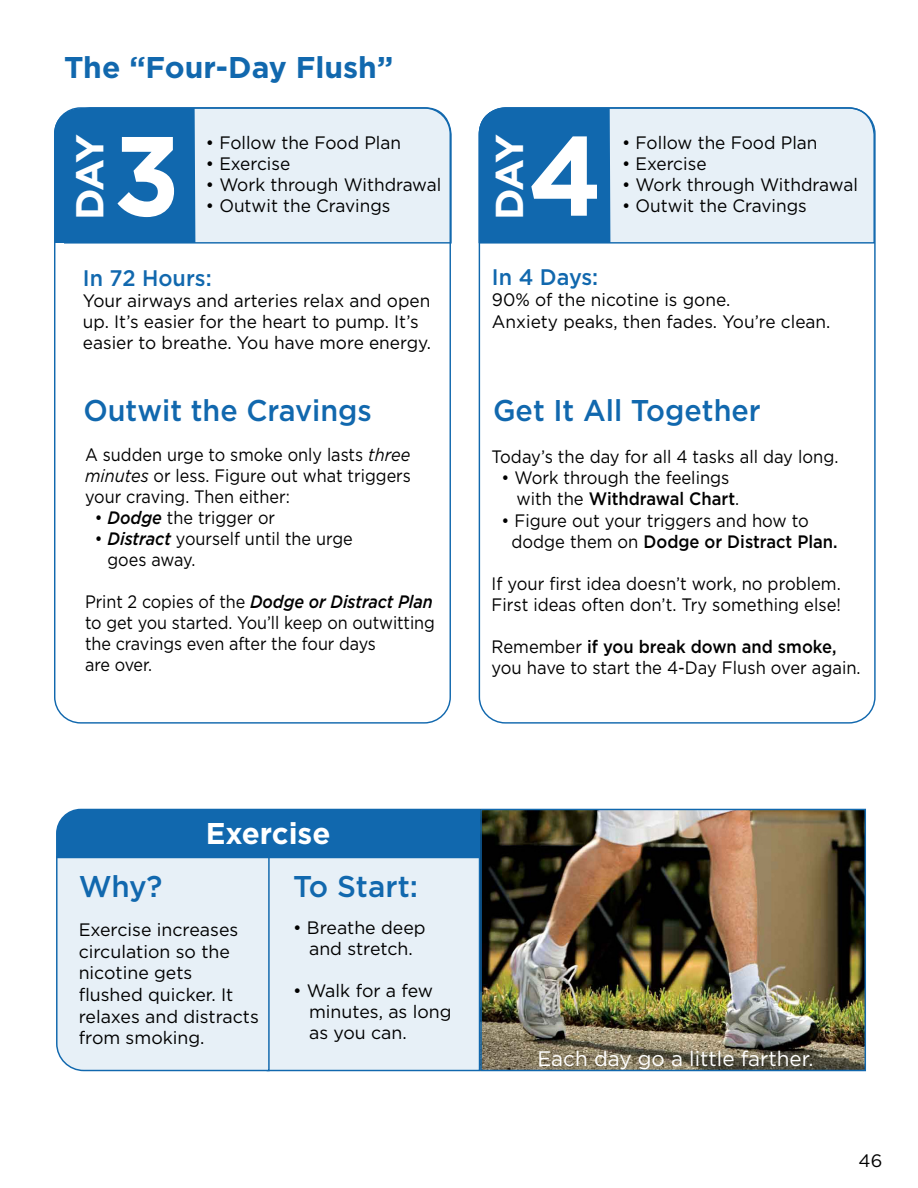
<style>
.page{position:relative;width:918px;height:1188px;background:#fff}
.page>*{position:absolute;margin:0;border:0;box-sizing:border-box;transform-origin:0 0}
.t1{font:700 112.5px "Gotham";color:#fff;scale:.96 1}
.t2{font:700 38.85px "Gotham";letter-spacing:-.08em;color:#fff;scale:1.04 1}
.t3{font:500 30px "Gotham";color:#1168ae;scale:.96 1}
.t4{font:700 30px "Gotham";color:#1168ae}
.t5{font:500 30px "Gotham";color:#1168ae}
.t6{font:700 30px "Gotham";color:#fff}
.t7{font:500 22.5px "Gotham";color:#1168ae;scale:.96 1}
.t8{font:21px "Gotham";color:#fff}
.t9{font:18px/21px "Gotham";color:#000;scale:.96 1}
.t10{font:18px/21px "Gotham";color:#000;text-align:justify;scale:.9 1}
.t11{font:18px/21px "Gotham";color:#000;scale:.92 1}
.t12{font:18px/21.6px "Gotham";color:#000}
.t13{font:500 18px "Gotham";color:#000;scale:.92 1}
.s1{font-style:italic}
.s2{font-weight:500;font-style:italic}
.s3{font-weight:500}
.s4{font-weight:400}
</style>
<div class="page">
<div style="left:64px;top:107px;width:388px;height:137px;background:#e7f0f7"></div>
<div style="left:54px;top:108px;width:141px;height:135px;background:#1168ae"></div>
<div style="left:478px;top:107px;width:396px;height:137px;background:#e7f0f7"></div>
<div style="left:479px;top:108px;width:131px;height:135px;background:#1168ae"></div>
<div style="left:267px;top:856px;width:213px;height:215px;background:#e7f0f7;border:1px solid #1168ae"></div>
<div style="left:56px;top:858px;width:214px;height:214px;background:#e7f0f7"></div>
<div style="left:56px;top:809px;width:424px;height:49px;background:#1168ae"></div>
<img style="left:482px;top:811px;width:382px;height:258px">
<div style="left:480px;top:809px;width:386px;height:262px;border:1px solid #1168ae"></div>
<p class="t4" style="left:64px;top:47px;width:331px">The “Four-Day Flush”</p>
<p class="t2" style="left:64px;top:220px;width:84px;rotate:-90deg">DAY</p>
<p class="t1" style="left:113px;top:101px;width:71px">3</p>
<p class="t9" style="left:206px;top:132px;width:205px">• Follow the Food Plan</p>
<p class="t9" style="left:206px;top:153px;width:89px">• Exercise</p>
<p class="t9" style="left:206px;top:174px;width:247px">• Work through Withdrawal</p>
<p class="t9" style="left:206px;top:195px;width:194px">• Outwit the Cravings</p>
<p class="t7" style="left:83px;top:264px;width:136px">In 72 Hours:</p>
<p class="t9" style="left:83px;top:290px;width:364px">Your airways and arteries relax and open up. It’s easier for the heart to pump. It’s easier to breathe. You have more energy.</p>
<p class="t3" style="left:83px;top:391px;width:302px">Outwit the Cravings</p>
<p class="t10" style="left:85px;top:444px;width:364px">A sudden urge to smoke only lasts <span class="s1">three minutes</span> or less. Figure out what triggers your craving. Then either:</p>
<p class="t10" style="left:95px;top:507px;width:202px">• <span class="s2">Dodge</span> the trigger or</p>
<p class="t10" style="left:95px;top:528px;width:288px">• <span class="s2">Distract</span> yourself until the urge</p>
<p class="t10" style="left:108px;top:549px;width:99px">goes away.</p>
<p class="t10" style="left:85px;top:591px;width:390px;text-align:left">Print 2 copies of the <span class="s2">Dodge or Distract Plan </span>to get you started. You’ll keep on outwitting the cravings even after the four days<br>are over.</p>
<p class="t2" style="left:484px;top:220px;width:84px;rotate:-90deg">DAY</p>
<p class="t1" style="left:528px;top:101px;width:79px">4</p>
<p class="t9" style="left:622px;top:132px;width:205px">• Follow the Food Plan</p>
<p class="t9" style="left:622px;top:153px;width:89px">• Exercise</p>
<p class="t9" style="left:622px;top:174px;width:247px">• Work through Withdrawal</p>
<p class="t9" style="left:622px;top:195px;width:194px">• Outwit the Cravings</p>
<p class="t7" style="left:492px;top:263px;width:112px">In 4 Days:</p>
<p class="t9" style="left:492px;top:289px;width:354px;line-height:21.6px">90% of the nicotine is gone.<br>Anxiety peaks, then fades. You’re clean.</p>
<p class="t3" style="left:493px;top:391px;width:280px">Get It All Together</p>
<p class="t11" style="left:492px;top:446px;width:379px">Today’s the day for all 4 tasks all day long.</p>
<p class="t11" style="left:517px;top:466px;width:244px;line-height:21.6px;text-indent:-15px">• Work through the feelings with the <span class="s3">Withdrawal Chart</span>.</p>
<p class="t11" style="left:502px;top:509px;width:336px">• Figure out your triggers and how to</p>
<p class="t13" style="left:512px;top:529px;width:356px"><span class="s4">dodge them on</span> Dodge or Distract Plan.</p>
<p class="t11" style="left:492px;top:573px;width:381px">If your first idea doesn’t work, no problem.<br>First ideas often don’t. Try something else!</p>
<p class="t11" style="left:492px;top:636px;width:403px">Remember <span class="s3">if you break down and smoke, </span>you have to start the 4-Day Flush over again.</p>
<p class="t6" style="left:206px;top:814px;width:126px">Exercise</p>
<p class="t5" style="left:79px;top:866px;width:85px">Why?</p>
<p class="t12" style="left:79px;top:919px;width:182px">Exercise increases circulation so the nicotine gets flushed quicker. It relaxes and distracts from smoking.</p>
<p class="t5" style="left:293px;top:866px;width:126px">To Start:</p>
<p class="t12" style="left:293px;top:917px;width:134px;line-height:21px;text-align:center">• Breathe deep and stretch.</p>
<p class="t12" style="left:309px;top:980px;width:144px;line-height:21px;text-indent:-16px">• Walk for a few minutes, as long as you can.</p>
<p class="t8" style="left:537px;top:1045px;width:277px">Each day go a little farther.</p>
<p class="t12" style="left:859px;top:1149px;width:25px">46</p>
</div>
